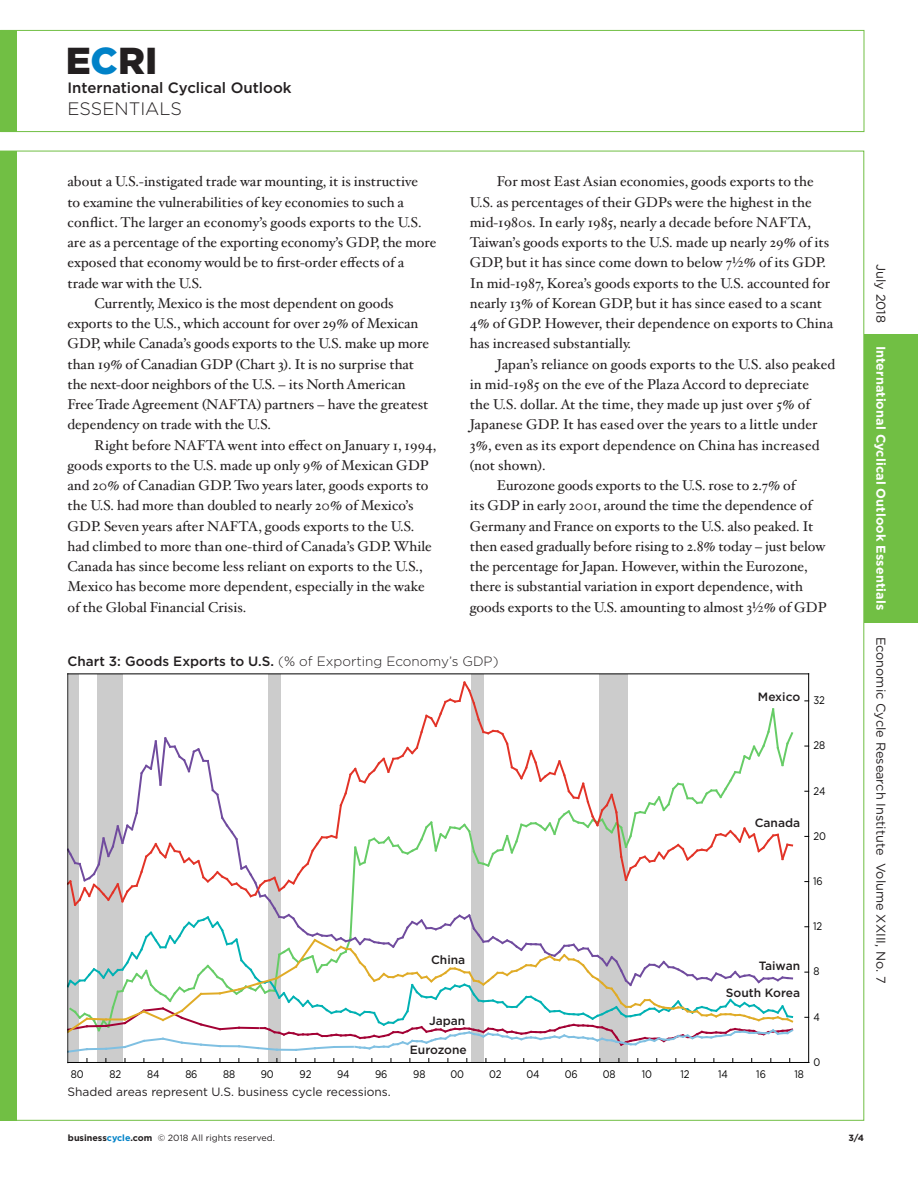
<style>
.page{position:relative;width:918px;height:1188px;background:#fff}
.page>*{position:absolute;margin:0;border:0;box-sizing:border-box;transform-origin:0 0}
.t1{font:900 37.5px "Gotham";color:#231f20}
.t2{font:300 18px "Gotham";color:#231f20}
.t3{font:500 15px "Gotham";color:#231f20}
.t4{font:14.25px/20.2px "Hoefler Txt";letter-spacing:.005em;color:#231f20}
.t5{font:300 13.5px "Gotham";color:#231f20}
.t6{font:12.75px "Gotham";color:#231f20}
.t7{font:700 12.75px "Gotham";letter-spacing:.005em;color:#fff}
.t8{font:12px "Gotham";color:#231f20}
.t9{font:500 12px "Gotham";color:#231f20}
.t10{font:10.95px "Gotham";letter-spacing:-.01em;color:#000;scale:.88 1}
.t11{font:9px "Gotham";color:#231f20}
.t12{font:700 9px "Gotham";color:#231f20}
.s1{color:#0082c8}
.s2{font-weight:500}
.s3{font-weight:700}
.s4{font-weight:700;color:#0082c8}
</style>
<div class="page">
<div style="left:0;top:30px;width:864px;height:102px;border:1px solid #71bf44"></div>
<div style="left:864px;top:334px;width:54px;height:288px;background:#71bf44"></div>
<div style="left:0;top:151px;width:16px;height:969px;background:#71bf44"></div>
<div style="left:0;top:30px;width:16px;height:102px;background:#71bf44"></div>
<svg style="left:69px;top:680px;width:725px;height:382px"></svg>
<hr style="left:68px;top:1062px;width:741px;height:1px;background:#000">
<hr style="left:808px;top:674px;width:1px;height:388px;background:#000">
<hr style="left:68px;top:674px;width:741px;height:1px;background:#000">
<hr style="left:68px;top:674px;width:1px;height:389px;background:#000">
<h1 class="t1" style="left:66px;top:35px;width:93px">E<span class="s1">C</span>RI</h1>
<p class="t3" style="left:68px;top:78px;width:226px">International Cyclical Outlook</p>
<p class="t2" style="left:68px;top:98px;width:116px">ESSENTIALS</p>
<p class="t4" style="left:68px;top:171px;width:352px">about a U.S.-instigated trade war mounting, it is instructive</p>
<p class="t4" style="left:68px;top:191px;width:338px">to examine the vulnerabilities of key economies to such a</p>
<p class="t4" style="left:68px;top:211px;width:356px">conflict. The larger an economy’s goods exports to the U.S.</p>
<p class="t4" style="left:68px;top:232px;width:371px">are as a percentage of the exporting economy’s GDP, the more</p>
<p class="t4" style="left:68px;top:252px;width:338px">exposed that economy would be to first-order effects of a</p>
<p class="t4" style="left:68px;top:272px;width:136px">trade war with the U.S.</p>
<p class="t4" style="left:95px;top:292px;width:301px">Currently, Mexico is the most dependent on goods</p>
<p class="t4" style="left:68px;top:313px;width:352px">exports to the U.S., which account for over 29% of Mexican</p>
<p class="t4" style="left:68px;top:333px;width:363px">GDP, while Canada’s goods exports to the U.S. make up more</p>
<p class="t4" style="left:68px;top:353px;width:348px">than 19% of Canadian GDP (Chart 3). It is no surprise that</p>
<p class="t4" style="left:68px;top:373px;width:340px">the next-door neighbors of the U.S. – its North American</p>
<p class="t4" style="left:68px;top:394px;width:362px">Free Trade Agreement (NAFTA) partners – have the greatest</p>
<p class="t4" style="left:68px;top:414px;width:205px">dependency on trade with the U.S.</p>
<p class="t4" style="left:95px;top:434px;width:343px">Right before NAFTA went into effect on January 1, 1994,</p>
<p class="t4" style="left:68px;top:454px;width:363px">goods exports to the U.S. made up only 9% of Mexican GDP</p>
<p class="t4" style="left:68px;top:475px;width:362px">and 20% of Canadian GDP. Two years later, goods exports to</p>
<p class="t4" style="left:68px;top:495px;width:347px">the U.S. had more than doubled to nearly 20% of Mexico’s</p>
<p class="t4" style="left:68px;top:515px;width:348px">GDP. Seven years after NAFTA, goods exports to the U.S.</p>
<p class="t4" style="left:68px;top:535px;width:366px">had climbed to more than one-third of Canada’s GDP. While</p>
<p class="t4" style="left:68px;top:556px;width:357px">Canada has since become less reliant on exports to the U.S.,</p>
<p class="t4" style="left:68px;top:576px;width:359px">Mexico has become more dependent, especially in the wake</p>
<p class="t4" style="left:68px;top:596px;width:180px">of the Global Financial Crisis.</p>
<p class="t4" style="left:470px;top:171px;width:365px;text-indent:27px">For most East Asian economies, goods exports to the U.S. as percentages of their GDPs were the highest in the mid-1980s. In early 1985, nearly a decade before NAFTA, Taiwan’s goods exports to the U.S. made up nearly 29% of its GDP, but it has since come down to below 7½% of its GDP.<br>In mid-1987, Korea’s goods exports to the U.S. accounted for nearly 13% of Korean GDP, but it has since eased to a scant 4% of GDP. However, their dependence on exports to China has increased substantially.</p>
<p class="t4" style="left:497px;top:353px;width:340px">Japan’s reliance on goods exports to the U.S. also peaked</p>
<p class="t4" style="left:470px;top:373px;width:341px">in mid-1985 on the eve of the Plaza Accord to depreciate</p>
<p class="t4" style="left:470px;top:394px;width:342px">the U.S. dollar. At the time, they made up just over 5% of</p>
<p class="t4" style="left:470px;top:414px;width:349px">Japanese GDP. It has eased over the years to a little under</p>
<p class="t4" style="left:470px;top:434px;width:351px">3%, even as its export dependence on China has increased</p>
<p class="t4" style="left:470px;top:454px;width:77px">(not shown).</p>
<p class="t4" style="left:497px;top:475px;width:300px">Eurozone goods exports to the U.S. rose to 2.7% of</p>
<p class="t4" style="left:470px;top:495px;width:344px">its GDP in early 2001, around the time the dependence of</p>
<p class="t4" style="left:470px;top:515px;width:345px">Germany and France on exports to the U.S. also peaked. It</p>
<p class="t4" style="left:470px;top:535px;width:357px">then eased gradually before rising to 2.8% today – just below</p>
<p class="t4" style="left:470px;top:556px;width:339px">the percentage for Japan. However, within the Eurozone,</p>
<p class="t4" style="left:470px;top:576px;width:335px">there is substantial variation in export dependence, with</p>
<p class="t4" style="left:470px;top:596px;width:358px">goods exports to the U.S. amounting to almost 3½% of GDP</p>
<p class="t5" style="left:68px;top:652px;width:432px"><span class="s2">Chart 3: Goods Exports to U.S.</span> (% of Exporting Economy’s GDP)</p>
<p class="t9" style="left:758px;top:689px;width:44px">Mexico</p>
<p class="t10" style="left:814px;top:693px;width:15px">32</p>
<p class="t10" style="left:814px;top:739px;width:15px">28</p>
<p class="t9" style="left:755px;top:814px;width:47px">Canada</p>
<p class="t10" style="left:814px;top:784px;width:15px">24</p>
<p class="t10" style="left:814px;top:829px;width:16px">20</p>
<p class="t10" style="left:813px;top:874px;width:12px">16</p>
<p class="t9" style="left:431px;top:952px;width:36px">China</p>
<p class="t9" style="left:429px;top:1012px;width:38px">Japan</p>
<p class="t9" style="left:410px;top:1042px;width:58px">Eurozone</p>
<p class="t9" style="left:759px;top:958px;width:43px">Taiwan</p>
<p class="t9" style="left:726px;top:984px;width:76px">South Korea</p>
<p class="t10" style="left:71px;top:1067px;width:16px">80</p>
<p class="t10" style="left:110px;top:1067px;width:15px">82</p>
<p class="t10" style="left:147px;top:1067px;width:16px">84</p>
<p class="t10" style="left:185px;top:1067px;width:15px">86</p>
<p class="t10" style="left:223px;top:1067px;width:15px">88</p>
<p class="t10" style="left:261px;top:1067px;width:16px">90</p>
<p class="t10" style="left:300px;top:1067px;width:15px">92</p>
<p class="t10" style="left:337px;top:1067px;width:16px">94</p>
<p class="t10" style="left:375px;top:1067px;width:16px">96</p>
<p class="t10" style="left:413px;top:1067px;width:15px">98</p>
<p class="t10" style="left:451px;top:1067px;width:17px">00</p>
<p class="t10" style="left:489px;top:1067px;width:16px">02</p>
<p class="t10" style="left:527px;top:1067px;width:16px">04</p>
<p class="t10" style="left:565px;top:1067px;width:16px">06</p>
<p class="t10" style="left:603px;top:1067px;width:16px">08</p>
<p class="t10" style="left:642px;top:1067px;width:13px">10</p>
<p class="t10" style="left:680px;top:1067px;width:12px">12</p>
<p class="t10" style="left:718px;top:1067px;width:13px">14</p>
<p class="t10" style="left:756px;top:1067px;width:12px">16</p>
<p class="t10" style="left:794px;top:1067px;width:12px">18</p>
<p class="t8" style="left:68px;top:1084px;width:325px">Shaded areas represent U.S. business cycle recessions.</p>
<p class="t10" style="left:813px;top:919px;width:12px">12</p>
<p class="t10" style="left:814px;top:964px;width:8px">8</p>
<p class="t10" style="left:814px;top:1010px;width:9px">4</p>
<p class="t10" style="left:814px;top:1055px;width:9px">0</p>
<p class="t6" style="left:889px;top:264px;width:60px;rotate:90deg">July 2018</p>
<p class="t7" style="left:890px;top:346px;width:266px;rotate:90deg">International Cyclical Outlook Essentials</p>
<p class="t6" style="left:889px;top:637px;width:348px;rotate:90deg">Economic Cycle Research Institute Volume XXIII, No. 7</p>
<p class="t11" style="left:68px;top:1132px;width:209px"><span class="s3">business</span><span class="s4">cycle</span><span class="s3">.com</span> © 2018 All rights reserved.</p>
<p class="t12" style="left:848px;top:1132px;width:17px">3/4</p>
</div>
